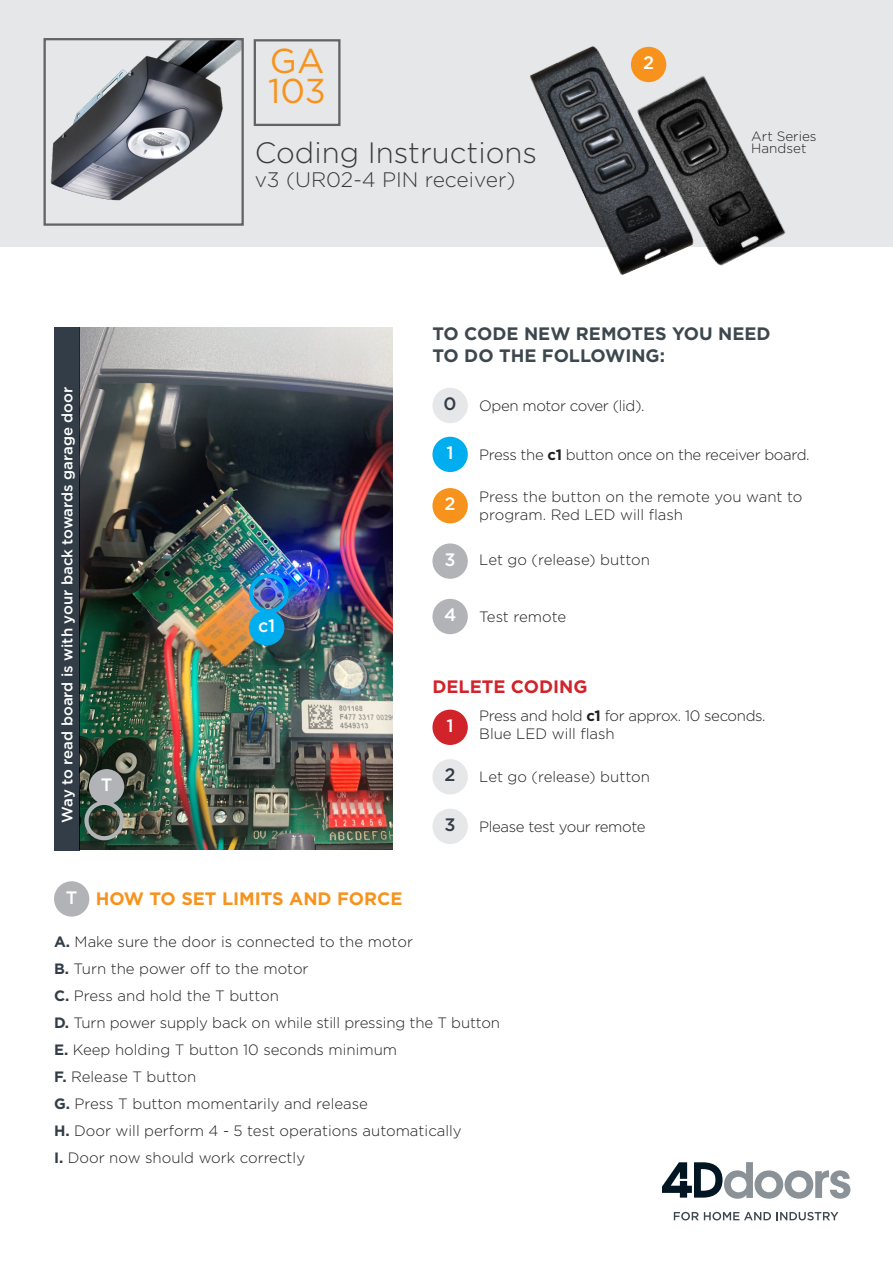
<style>
.page{position:relative;width:893px;height:1263px;background:#fff}
.page>*{position:absolute;margin:0;border:0;box-sizing:border-box;transform-origin:0 0}
.t1{font:34.5px "Gotham Pro";color:#f7931d}
.t2{font:300 29.4px "Gotham Pro";color:#393c3f}
.t3{font:300 21px "Gotham Pro";color:#393c3f}
.t4{font:700 18px "Gotham Pro";color:#3c474e}
.t5{font:700 18px "Gotham Pro";color:#f7931d}
.t6{font:700 18px "Gotham Pro";color:#d1232a}
.t7{font:500 18px "Gotham Pro";color:#fff}
.t8{font:500 18px "Gotham Pro";color:#323d47}
.t9{font:300 15px/18px "Gotham Pro";color:#231f20}
.t10{font:300 15px "Gotham Pro";letter-spacing:-.025em;color:#231f20}
.t11{font:500 15px "Gotham Pro";color:#fff}
.t12{font:300 13.5px "Gotham Pro";color:#231f20}
.s1{font-weight:700}
.s2{font-weight:700;color:#323d47}
</style>
<div class="page">
<div style="left:0;top:0;width:893px;height:247px;background:#e6e7e9"></div>
<img style="left:80px;top:327px;width:312px;height:522px">
<img style="left:50px;top:41px;width:191px;height:160px">
<div style="left:254px;top:39px;width:86px;height:87px;border:2px solid #636366"></div>
<div style="left:44px;top:38px;width:200px;height:188px;border:2px solid #636366"></div>
<svg style="left:662px;top:1162px;width:188px;height:37px"></svg>
<svg style="left:674px;top:1212px;width:164px;height:8px"></svg>
<div style="left:432px;top:437px;width:36px;height:35px;background:#00aeef;border-radius:50%"></div>
<div style="left:432px;top:388px;width:36px;height:35px;background:#e6e7e9;border-radius:50%"></div>
<div style="left:432px;top:543px;width:36px;height:36px;background:#b2b3b7;border-radius:50%"></div>
<div style="left:54px;top:881px;width:35px;height:35px;background:#b2b3b7;border-radius:50%"></div>
<div style="left:89px;top:769px;width:35px;height:35px;background:#b2b3b7;border-radius:50%"></div>
<div style="left:84px;top:801px;width:40px;height:39px;border:4px solid #b2b3b7;border-radius:50%"></div>
<div style="left:54px;top:327px;width:26px;height:523px;background:#323d47"></div>
<div style="left:432px;top:599px;width:36px;height:35px;background:#b2b3b7;border-radius:50%"></div>
<div style="left:249px;top:610px;width:35px;height:35px;background:#00aeef;border-radius:50%"></div>
<div style="left:249px;top:574px;width:40px;height:39px;border:4px solid #00aeef;border-radius:50%"></div>
<div style="left:432px;top:710px;width:36px;height:35px;background:#d1232a;border-radius:50%"></div>
<div style="left:432px;top:759px;width:36px;height:35px;background:#e6e7e9;border-radius:50%"></div>
<div style="left:432px;top:809px;width:36px;height:35px;background:#e6e7e9;border-radius:50%"></div>
<img style="left:529px;top:46px;width:138px;height:229px">
<img style="left:630px;top:66px;width:156px;height:209px">
<div style="left:432px;top:488px;width:36px;height:35px;background:#f7931d;border-radius:50%"></div>
<div style="left:631px;top:47px;width:35px;height:35px;background:#f7931d;border-radius:50%"></div>
<p class="t1" style="left:270px;top:41px;width:56px">GA</p>
<p class="t1" style="left:268px;top:72px;width:59px">103</p>
<p class="t7" style="left:643px;top:53px;width:13px">2</p>
<p class="t12" style="left:751px;top:128px;width:67px">Art Series</p>
<p class="t2" style="left:255px;top:137px;width:284px">Coding Instructions</p>
<p class="t12" style="left:751px;top:140px;width:57px">Handset</p>
<p class="t3" style="left:255px;top:168px;width:262px">v3 (UR02-4 PIN receiver)</p>
<p class="t11" style="left:59px;top:823px;width:437px;rotate:-90deg">Way to read board is with your back towards garage door</p>
<p class="t7" style="left:101px;top:775px;width:13px">T</p>
<p class="t7" style="left:258px;top:616px;width:19px">c1</p>
<p class="t7" style="left:66px;top:887px;width:13px">T</p>
<p class="t5" style="left:96px;top:888px;width:308px">HOW TO SET LIMITS AND FORCE</p>
<p class="t4" style="left:432px;top:324px;width:340px">TO CODE NEW REMOTES YOU NEED</p>
<p class="t4" style="left:432px;top:345px;width:234px">TO DO THE FOLLOWING:</p>
<p class="t8" style="left:444px;top:393px;width:15px">0</p>
<p class="t7" style="left:447px;top:442px;width:9px">1</p>
<p class="t7" style="left:445px;top:494px;width:13px">2</p>
<p class="t10" style="left:479px;top:397px;width:167px">Open motor cover (lid).</p>
<p class="t10" style="left:479px;top:446px;width:332px">Press the <span class="s1">c1</span> button once on the receiver board.</p>
<p class="t9" style="left:479px;top:488px;width:325px">Press the button on the remote you want to program. Red LED will flash</p>
<p class="t7" style="left:445px;top:549px;width:13px">3</p>
<p class="t9" style="left:479px;top:551px;width:172px">Let go (release) button</p>
<p class="t7" style="left:444px;top:604px;width:14px">4</p>
<p class="t9" style="left:479px;top:608px;width:89px">Test remote</p>
<p class="t6" style="left:432px;top:676px;width:157px">DELETE CODING</p>
<p class="t7" style="left:447px;top:715px;width:9px">1</p>
<p class="t8" style="left:445px;top:765px;width:13px">2</p>
<p class="t8" style="left:445px;top:814px;width:13px">3</p>
<p class="t10" style="left:479px;top:707px;width:288px">Press and hold <span class="s1">c1</span> for approx. 10 seconds.</p>
<p class="t9" style="left:479px;top:724px;width:137px">Blue LED will flash</p>
<p class="t9" style="left:479px;top:768px;width:172px">Let go (release) button</p>
<p class="t10" style="left:479px;top:818px;width:168px">Please test your remote</p>
<p class="t9" style="left:54px;top:933px;width:360px"><span class="s2">A.</span> Make sure the door is connected to the motor</p>
<p class="t9" style="left:54px;top:960px;width:256px"><span class="s2">B.</span> Turn the power off to the motor</p>
<p class="t9" style="left:54px;top:987px;width:226px"><span class="s2">C.</span> Press and hold the T button</p>
<p class="t9" style="left:54px;top:1014px;width:448px"><span class="s2">D.</span> Turn power supply back on while still pressing the T button</p>
<p class="t9" style="left:54px;top:1041px;width:345px"><span class="s2">E.</span> Keep holding T button 10 seconds minimum</p>
<p class="t9" style="left:54px;top:1068px;width:144px"><span class="s2">F.</span> Release T button</p>
<p class="t9" style="left:54px;top:1095px;width:315px"><span class="s2">G.</span> Press T button momentarily and release</p>
<p class="t9" style="left:54px;top:1122px;width:409px"><span class="s2">H.</span> Door will perform 4 - 5 test operations automatically</p>
<p class="t9" style="left:54px;top:1149px;width:253px"><span class="s2">I.</span> Door now should work correctly</p>
</div>
